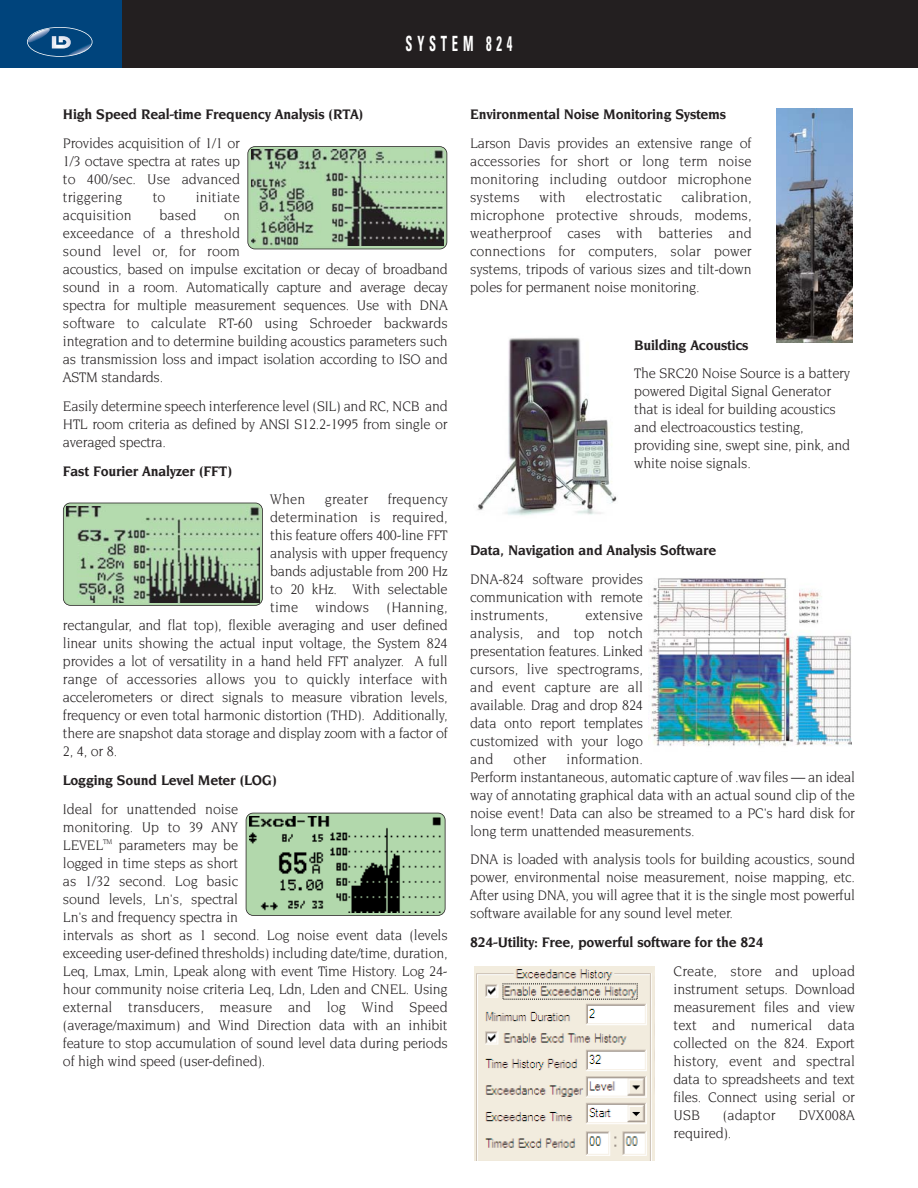
<style>
.page{position:relative;width:918px;height:1188px;background:#fff}
.page>*{position:absolute;margin:0;border:0;box-sizing:border-box;transform-origin:0 0}
.t1{font:700 condensed 21px "Univers";letter-spacing:.375em;color:#fff;scale:.6 1}
.t2{font:15px/18px "Novarese";letter-spacing:-.015em;color:#231f20;text-align:justify;scale:.95 1}
.t3{font:700 15px "Novarese";letter-spacing:-.015em;color:#231f20;scale:.95 1}
.t4{font:15px "Novarese";letter-spacing:.005em;color:#231f20;scale:.95 1}
</style>
<div class="page">
<div style="left:0;top:0;width:918px;height:67px;background:#231f20"></div>
<div style="left:0;top:0;width:122px;height:67px;background:#00447c"></div>
<svg style="left:27px;top:27px;width:65px;height:29px"></svg>
<div style="left:27px;top:27px;width:66px;height:30px;border:2px solid #fff;border-radius:50%"></div>
<img style="left:776px;top:108px;width:76px;height:234px">
<img style="left:477px;top:338px;width:140px;height:178px">
<img style="left:649px;top:578px;width:202px;height:168px">
<img style="left:475px;top:967px;width:180px;height:194px">
<img style="left:251px;top:150px;width:193px;height:96px">
<div style="left:247px;top:146px;width:200px;height:103px;border:2px solid #231f20;border-radius:7px"></div>
<img style="left:67px;top:506px;width:192px;height:96px">
<div style="left:63px;top:503px;width:200px;height:103px;border:2px solid #231f20;border-radius:7px"></div>
<img style="left:250px;top:816px;width:192px;height:96px">
<div style="left:246px;top:813px;width:200px;height:103px;border:2px solid #231f20;border-radius:7px"></div>
<h1 class="t1" style="left:406px;top:36px;width:179px">SYSTEM 824</h1>
<p class="t3" style="left:63px;top:108px;width:318px">High Speed Real-time Frequency Analysis (RTA)</p>
<p class="t2" style="left:63px;top:135px;width:188px">Provides acquisition of 1/1 or 1/3 octave spectra at rates up to 400/sec. Use advanced triggering</p>
<p class="t2" style="left:153px;top:189px;width:15px">to</p>
<p class="t4" style="left:196px;top:191px;width:48px">initiate</p>
<p class="t4" style="left:63px;top:209px;width:74px">acquisition</p>
<p class="t2" style="left:160px;top:207px;width:40px">based</p>
<p class="t2" style="left:63px;top:207px;width:407px;text-align:left;text-indent:161px">on<br>exceedance of a threshold<br>sound level or, for room<br>acoustics, based on impulse excitation or decay of broadband sound in a room. Automatically capture and average decay spectra for multiple measurement sequences. Use with DNA software to calculate RT-60 using Schroeder backwards integration and to determine building acoustics parameters such as transmission loss and impact isolation according to ISO and ASTM standards.</p>
<p class="t2" style="left:63px;top:398px;width:406px">Easily determine speech interference level (SIL) and RC, NCB and HTL room criteria as defined by ANSI S12.2-1995 from single or averaged spectra.</p>
<p class="t3" style="left:63px;top:464px;width:180px">Fast Fourier Analyzer (FFT)</p>
<p class="t2" style="left:270px;top:491px;width:38px">When</p>
<p class="t4" style="left:325px;top:493px;width:47px">greater</p>
<p class="t4" style="left:388px;top:493px;width:65px">frequency</p>
<p class="t4" style="left:270px;top:511px;width:188px">determination is required,</p>
<p class="t2" style="left:270px;top:527px;width:188px">this feature offers 400-line FFT</p>
<p class="t2" style="left:270px;top:545px;width:188px">analysis with upper frequency</p>
<p class="t2" style="left:270px;top:563px;width:188px">bands adjustable from 200 Hz</p>
<p class="t2" style="left:270px;top:581px;width:188px">to 20 kHz. With selectable</p>
<p class="t4" style="left:270px;top:601px;width:188px">time windows (Hanning,</p>
<p class="t2" style="left:63px;top:617px;width:406px">rectangular, and flat top), flexible averaging and user defined</p>
<p class="t2" style="left:63px;top:635px;width:407px">linear units showing the actual input voltage, the System 824</p>
<p class="t2" style="left:63px;top:653px;width:407px">provides a lot of versatility in a hand held FFT analyzer. A full</p>
<p class="t4" style="left:63px;top:673px;width:407px">range of accessories allows you to quickly interface with</p>
<p class="t2" style="left:63px;top:689px;width:407px">accelerometers or direct signals to measure vibration levels,</p>
<p class="t2" style="left:63px;top:707px;width:407px">frequency or even total harmonic distortion (THD). Additionally,</p>
<p class="t2" style="left:63px;top:725px;width:407px">there are snapshot data storage and display zoom with a factor of</p>
<p class="t2" style="left:63px;top:743px;width:59px">2, 4, or 8.</p>
<p class="t3" style="left:63px;top:774px;width:227px">Logging Sound Level Meter (LOG)</p>
<p class="t2" style="left:63px;top:801px;width:407px;text-align:left">Ideal for unattended noise<br>monitoring. Up to 39 ANY<br>LEVEL<sup>TM</sup> parameters may be<br>logged in time steps as short<br>as 1/32 second. Log basic<br>sound levels, Ln's, spectral<br>Ln's and frequency spectra in<br>intervals as short as 1 second. Log noise event data (levels exceeding user-defined thresholds) including date/time, duration, Leq, Lmax, Lmin, Lpeak along with event Time History. Log 24- hour community noise criteria Leq, Ldn, Lden and CNEL. Using external transducers, measure and log Wind Speed (average/maximum) and Wind Direction data with an inhibit feature to stop accumulation of sound level data during periods of high wind speed (user-defined).</p>
<p class="t3" style="left:470px;top:108px;width:271px">Environmental Noise Monitoring Systems</p>
<p class="t2" style="left:470px;top:135px;width:298px">Larson Davis provides an extensive range of accessories for short or long term noise monitoring including outdoor microphone systems</p>
<p class="t2" style="left:470px;top:189px;width:298px;text-indent:211px">calibration, microphone protective shrouds, modems, weatherproof cases with batteries and connections for computers, solar power systems, tripods of various sizes and tilt-down poles for permanent noise monitoring.</p>
<p class="t2" style="left:540px;top:189px;width:29px">with</p>
<p class="t4" style="left:586px;top:191px;width:82px">electrostatic</p>
<p class="t3" style="left:634px;top:338px;width:122px">Building Acoustics</p>
<p class="t2" style="left:634px;top:365px;width:229px;text-align:left">The SRC20 Noise Source is a battery powered Digital Signal Generator that is ideal for building acoustics and electroacoustics testing, providing sine, swept sine, pink, and white noise signals.</p>
<p class="t3" style="left:470px;top:544px;width:261px">Data, Navigation and Analysis Software</p>
<p class="t2" style="left:470px;top:571px;width:183px">DNA-824 software provides communication with remote instruments,</p>
<p class="t2" style="left:470px;top:607px;width:183px;text-indent:115px">extensive analysis, and top notch presentation features. Linked cursors, live spectrograms, and event capture are all available. Drag and drop 824 data onto report templates customized with your logo and</p>
<p class="t2" style="left:514px;top:751px;width:36px">other</p>
<p class="t2" style="left:470px;top:751px;width:406px;text-align:left;text-indent:96px">information.<br>Perform instantaneous, automatic capture of .wav files — an ideal way of annotating graphical data with an actual sound clip of the noise event! Data can also be streamed to a PC's hard disk for long term unattended measurements.</p>
<p class="t2" style="left:470px;top:851px;width:407px">DNA is loaded with analysis tools for building acoustics, sound power, environmental noise measurement, noise mapping, etc.<br>After using DNA, you will agree that it is the single most powerful software available for any sound level meter.</p>
<p class="t3" style="left:470px;top:936px;width:311px">824-Utility: Free, powerful software for the 824</p>
<p class="t2" style="left:674px;top:963px;width:192px">Create, store and upload instrument setups. Download measurement files and view text and numerical data collected on the 824. Export history, event and spectral data to spreadsheets and text files. Connect using serial or USB</p>
<p class="t4" style="left:723px;top:1109px;width:57px">(adaptor</p>
<p class="t4" style="left:798px;top:1109px;width:61px">DVX008A</p>
<p class="t2" style="left:674px;top:1125px;width:62px">required).</p>
</div>
